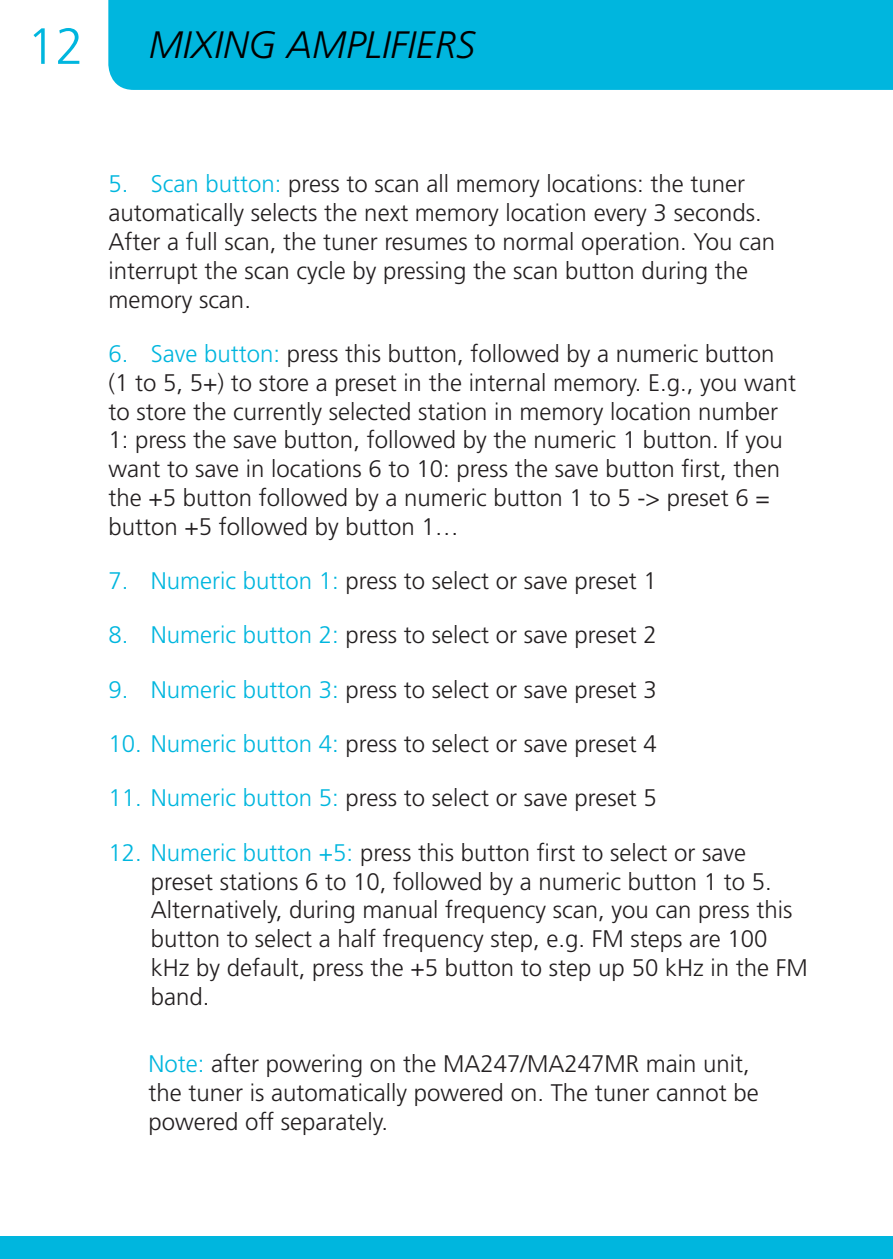
<style>
.page{position:relative;width:893px;height:1259px;background:#fff}
.page>*{position:absolute;margin:0;border:0;box-sizing:border-box;transform-origin:0 0}
.t1{font:300 51px "Frutiger LT Std";color:#00b6de}
.t2{font:italic 300 38.1px "Frutiger LT Std";color:#000}
.Text_black{font:300 24px/28.8px "Frutiger LT Std";color:#231f20}
.s1{color:#00b6de}
</style>
<div class="page">
<div style="left:108px;top:0;width:785px;height:90px;background:#00b6de"></div>
<div style="left:0;top:1236px;width:893px;height:23px;background:#00b6de"></div>
<h1 class="t1" style="left:27px;top:17px;width:58px">12</h1>
<h2 class="t2" style="left:149px;top:23px;width:328px">MIXING AMPLIFIERS</h2>
<p class="Text_black" style="left:108px;top:170px;width:668px"><span class="s1">5. Scan button:</span> press to scan all memory locations: the tuner automatically selects the next memory location every 3 seconds.<br>After a full scan, the tuner resumes to normal operation. You can interrupt the scan cycle by pressing the scan button during the memory scan.</p>
<p class="Text_black" style="left:108px;top:340px;width:689px"><span class="s1">6. Save button:</span> press this button, followed by a numeric button (1 to 5, 5+) to store a preset in the internal memory. E.g., you want to store the currently selected station in memory location number 1: press the save button, followed by the numeric 1 button. If you want to save in locations 6 to 10: press the save button first, then the +5 button followed by a numeric button 1 to 5 -&gt; preset 6 = button +5 followed by button 1…</p>
<p class="Text_black" style="left:108px;top:567px;width:550px"><span class="s1">7. Numeric button 1:</span> press to select or save preset 1</p>
<p class="Text_black" style="left:108px;top:621px;width:550px"><span class="s1">8. Numeric button 2:</span> press to select or save preset 2</p>
<p class="Text_black" style="left:108px;top:675px;width:550px"><span class="s1">9. Numeric button 3:</span> press to select or save preset 3</p>
<p class="Text_black" style="left:108px;top:730px;width:550px"><span class="s1">10. Numeric button 4:</span> press to select or save preset 4</p>
<p class="Text_black" style="left:108px;top:784px;width:550px"><span class="s1">11. Numeric button 5:</span> press to select or save preset 5</p>
<p class="Text_black" style="left:151px;top:838px;width:658px;text-indent:-43px"><span class="s1">12. Numeric button +5:</span> press this button first to select or save preset stations 6 to 10, followed by a numeric button 1 to 5.<br>Alternatively, during manual frequency scan, you can press this button to select a half frequency step, e.g. FM steps are 100 kHz by default, press the +5 button to step up 50 kHz in the FM band.</p>
<p class="Text_black" style="left:148px;top:1049px;width:612px"><span class="s1">Note:</span> after powering on the MA247/MA247MR main unit, the tuner is automatically powered on. The tuner cannot be powered off separately.</p>
</div>
